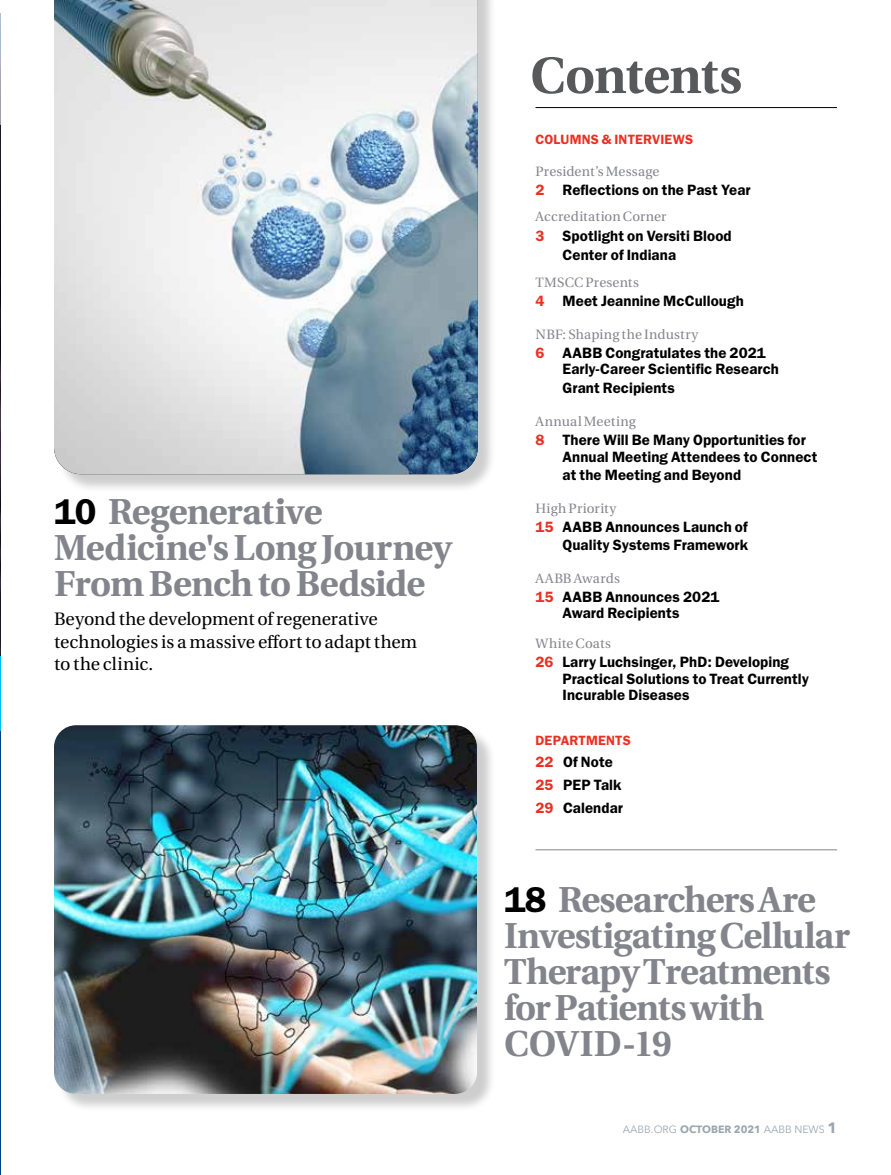
<style>
.page{position:relative;width:891px;height:1175px;background:#fff}
.page>*{position:absolute;margin:0;border:0;box-sizing:border-box;transform-origin:0 0}
.t1{font:700 51px "Heuristica";letter-spacing:-.01em;color:#58595b}
.t2{font:700 36px/36px "Heuristica";letter-spacing:-.02em;color:#84858c}
.t3{font:18px/22.5px "Heuristica";letter-spacing:-.005em;color:#000}
.t4{font:600 15px/16.5px "ITC Franklin Gothic Std";letter-spacing:.005em;color:#000}
.t5{font:13.5px "Heuristica";letter-spacing:.015em;color:#84858c}
.t6{font:600 13.5px "ITC Franklin Gothic Std";letter-spacing:.015em;color:#ea3023}
.t7{font:10.5px "Avenir Next";color:#9aa6ae}
.s1{font-family:"ITC Franklin Gothic Std";font-weight:600;color:#000}
.s2{color:#ea3023}
.s3{font-weight:700}
.s4{font-weight:700;font-size:15px}
</style>
<div class="page">
<hr style="left:536px;top:107px;width:301px;height:1px;background:#000">
<hr style="left:535px;top:849px;width:302px;height:1px;background:#84858c">
<div style="left:56px;top:0;width:440px;height:493px;background:#000;opacity:.2"></div>
<img style="left:54px;top:0;width:424px;height:474px">
<div style="left:56px;top:727px;width:440px;height:385px;background:#000;opacity:.2"></div>
<img style="left:54px;top:725px;width:423px;height:369px">
<hr style="left:0;top:658px;width:1px;height:516px;background:#023d86">
<img style="left:0;top:125px;width:1px;height:531px">
<hr style="left:0;top:656px;width:1px;height:74px;background:#00c0f3">
<h2 class="t2" style="left:54px;top:492px;width:399px"><span class="s1">10</span> Regenerative<br>Medicine's Long Journey<br>From Bench to Bedside</h2>
<p class="t3" style="left:54px;top:608px;width:365px">Beyond the development of regenerative technologies is a massive effort to adapt them to the clinic.</p>
<h1 class="t1" style="left:530px;top:35px;width:213px">Contents</h1>
<p class="t6" style="left:536px;top:131px;width:159px">COLUMNS &amp; INTERVIEWS</p>
<p class="t5" style="left:536px;top:161px;width:125px">President’s Message</p>
<p class="t4" style="left:536px;top:181px;width:217px"><span class="s2">2</span> Reflections on the Past Year</p>
<p class="t5" style="left:536px;top:206px;width:133px">Accreditation Corner</p>
<p class="t4" style="left:562px;top:226px;width:171px;line-height:19.2px;text-indent:-27px"><span class="s2">3</span> Spotlight on Versiti Blood<br>Center of Indiana</p>
<p class="t5" style="left:536px;top:272px;width:105px">TMSCC Presents</p>
<p class="t4" style="left:536px;top:292px;width:210px"><span class="s2">4</span> Meet Jeannine McCullough</p>
<p class="t5" style="left:536px;top:323px;width:164px">NBF: Shaping the Industry</p>
<p class="t4" style="left:562px;top:344px;width:218px;text-indent:-27px"><span class="s2">6</span> AABB Congratulates the 2021<br>Early-Career Scientific Research</p>
<p class="t4" style="left:562px;top:380px;width:114px">Grant Recipients</p>
<p class="t5" style="left:536px;top:411px;width:102px">Annual Meeting</p>
<p class="t4" style="left:562px;top:432px;width:257px;text-indent:-27px"><span class="s2">8</span> There Will Be Many Opportunities for<br>Annual Meeting Attendees to Connect</p>
<p class="t4" style="left:562px;top:466px;width:180px">at the Meeting and Beyond</p>
<p class="t5" style="left:536px;top:497px;width:82px">High Priority</p>
<p class="t4" style="left:536px;top:517px;width:214px;line-height:18px;text-align:right"><span class="s2">15</span> AABB Announces Launch of<br>Quality Systems Framework</p>
<p class="t5" style="left:536px;top:567px;width:86px">AABB Awards</p>
<p class="t4" style="left:562px;top:588px;width:159px;text-indent:-27px"><span class="s2">15</span> AABB Announces 2021<br>Award Recipients</p>
<p class="t5" style="left:536px;top:633px;width:77px">White Coats</p>
<p class="t4" style="left:562px;top:654px;width:248px;text-indent:-27px"><span class="s2">26</span> Larry Luchsinger, PhD: Developing<br>Practical Solutions to Treat Currently<br>Incurable Diseases</p>
<p class="t6" style="left:536px;top:732px;width:97px">DEPARTMENTS</p>
<p class="t4" style="left:536px;top:751px;width:89px;line-height:22.5px"><span class="s2">22</span> Of Note<br><span class="s2">25</span> PEP Talk<br><span class="s2">29</span> Calendar</p>
<h2 class="t2" style="left:504px;top:880px;width:348px"><span class="s1">18</span> Researchers Are<br>Investigating Cellular<br>Therapy Treatments for Patients with<br>COVID-19</h2>
<p class="t7" style="left:623px;top:1120px;width:216px">AABB.ORG <span class="s3">OCTOBER 2021</span> AABB NEWS <span class="s4">1</span></p>
</div>
